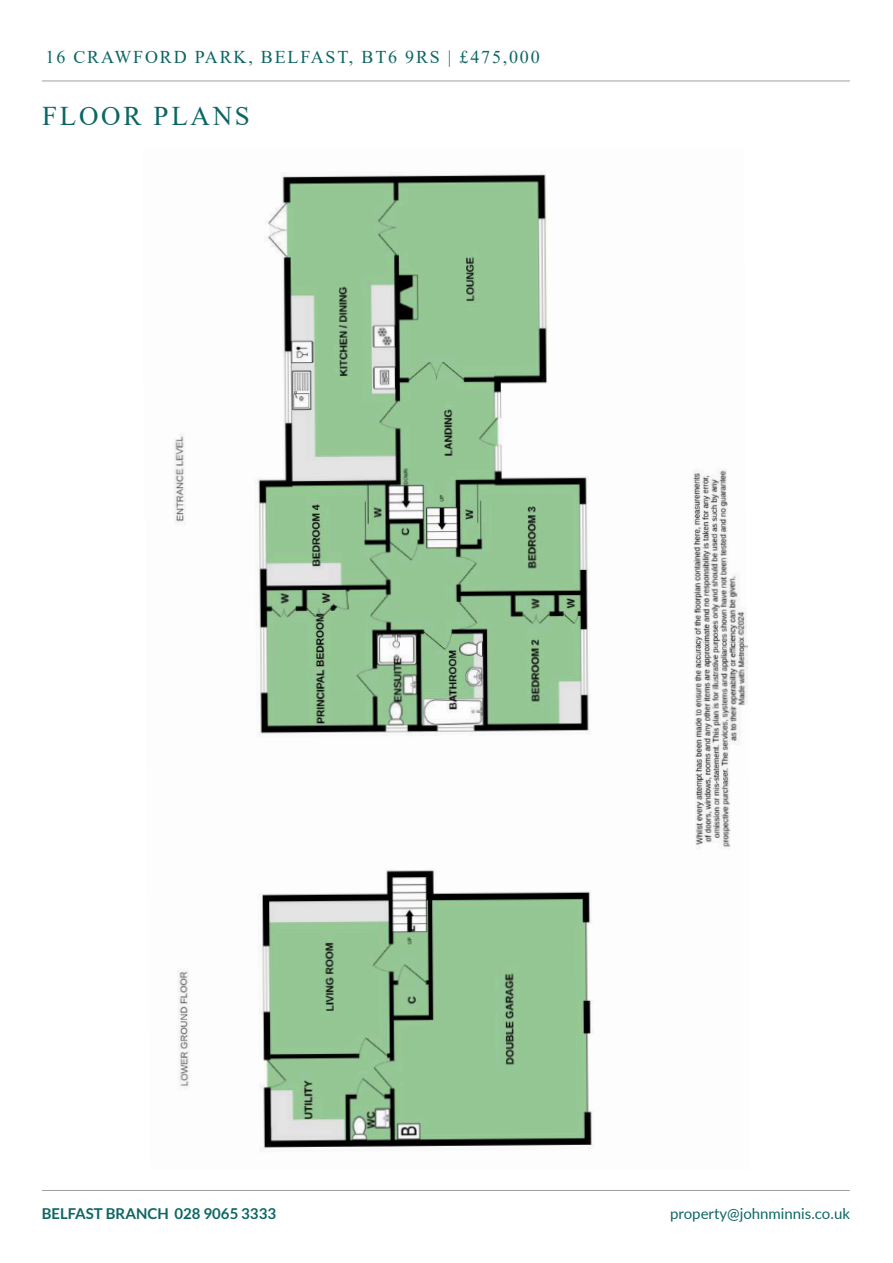
<style>
.page{position:relative;width:893px;height:1263px;background:#fff}
.page>*{position:absolute;margin:0;border:0;box-sizing:border-box;transform-origin:0 0}
.t1{font:27px "Times New Roman";letter-spacing:.1em;color:#0c6664}
.t2{font:18px "Times New Roman";letter-spacing:.1em;color:#0c6664}
.t3{font:15px "Lato";color:#0c6664}
.t4{font:700 15px "Lato";color:#0c6664}
</style>
<div class="page">
<hr style="left:42px;top:1190px;width:808px;height:1px;background:#9ca1a2">
<hr style="left:42px;top:81px;width:808px;height:1px;background:#9ca1a2">
<img style="left:174px;top:171px;width:574px;height:979px">
<p class="t2" style="left:46px;top:50px;width:496px">16 CRAWFORD PARK, BELFAST, BT6 9RS | £475,000</p>
<h1 class="t1" style="left:42px;top:106px;width:209px">FLOOR PLANS</h1>
<p class="t4" style="left:42px;top:1207px;width:236px">BELFAST BRANCH 028 9065 3333</p>
<p class="t3" style="left:670px;top:1202px;width:181px">property@johnminnis.co.uk</p>
</div>
